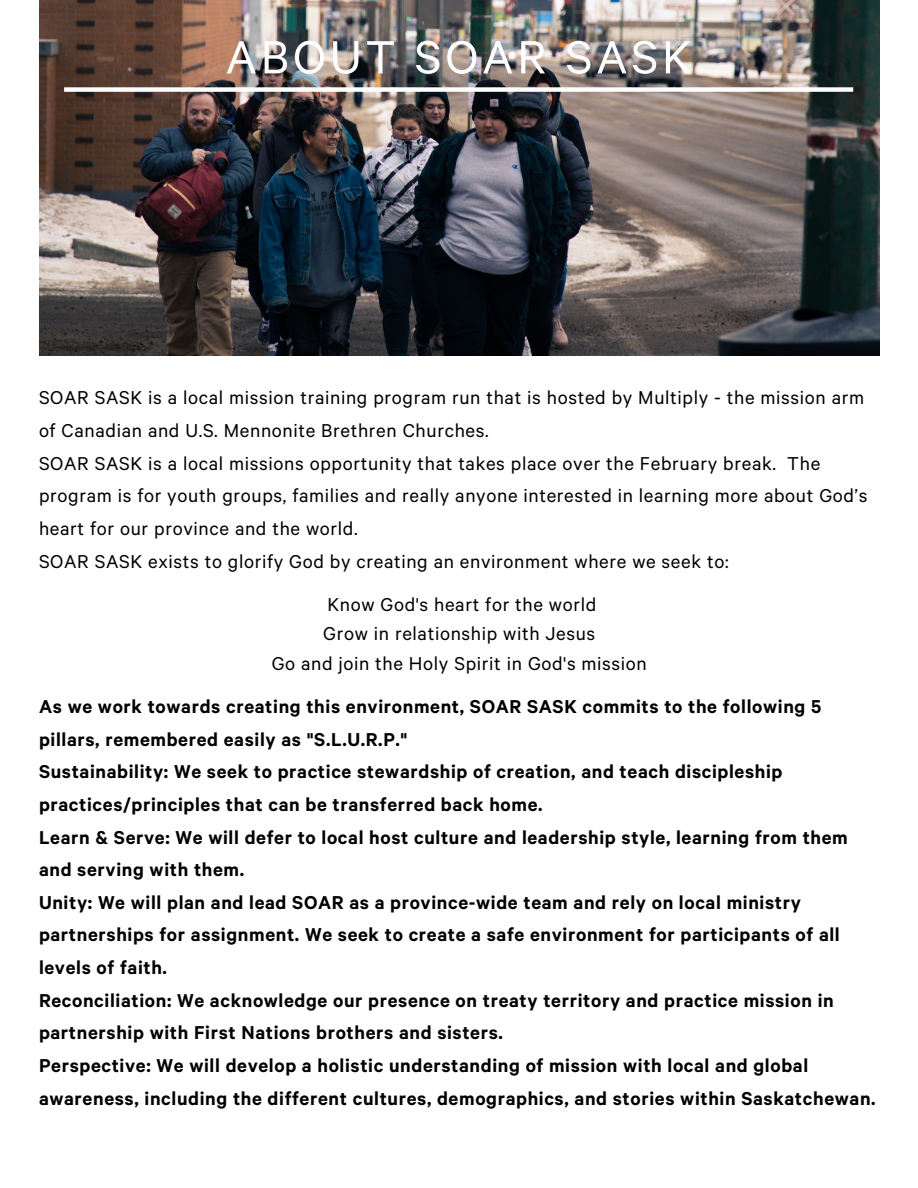
<style>
.page{position:relative;width:918px;height:1188px;background:#fff}
.page>*{position:absolute;margin:0;border:0;box-sizing:border-box;transform-origin:0 0}
.t1{font:52.5px "Calibre";letter-spacing:.075em;color:#fff}
.t2{font:600 21px/32.7px "Calibre";letter-spacing:.03em;color:#000}
.t3{font:21px/32.7px "Calibre";letter-spacing:.03em;color:#000}
</style>
<div class="page">
<img style="left:39px;top:0;width:840px;height:356px">
<div style="left:64px;top:87px;width:789px;height:5px;background:#fff"></div>
<p class="t1" style="left:226px;top:34px;width:468px">ABOUT SOAR SASK</p>
<p class="t3" style="left:39px;top:383px;width:827px">SOAR SASK is a local mission training program run that is hosted by Multiply - the mission arm of Canadian and U.S. Mennonite Brethren Churches.</p>
<p class="t3" style="left:39px;top:448px;width:830px">SOAR SASK is a local missions opportunity that takes place over the February break. The program is for youth groups, families and really anyone interested in learning more about God’s heart for our province and the world.</p>
<p class="t3" style="left:39px;top:546px;width:691px">SOAR SASK exists to glorify God by creating an environment where we seek to:</p>
<p class="t3" style="left:327px;top:589px;width:270px">Know God's heart for the world</p>
<p class="t3" style="left:323px;top:619px;width:273px">Grow in relationship with Jesus</p>
<p class="t3" style="left:272px;top:648px;width:377px">Go and join the Holy Spirit in God's mission</p>
<p class="t2" style="left:39px;top:692px;width:784px">As we work towards creating this environment, SOAR SASK commits to the following 5 pillars, remembered easily as "S.L.U.R.P."</p>
<p class="t2" style="left:39px;top:757px;width:745px">Sustainability: We seek to practice stewardship of creation, and teach discipleship practices/principles that can be transferred back home.</p>
<p class="t2" style="left:39px;top:822px;width:810px">Learn &amp; Serve: We will defer to local host culture and leadership style, learning from them and serving with them.</p>
<p class="t2" style="left:39px;top:887px;width:802px">Unity: We will plan and lead SOAR as a province-wide team and rely on local ministry partnerships for assignment. We seek to create a safe environment for participants of all levels of faith.</p>
<p class="t2" style="left:39px;top:985px;width:796px">Reconciliation: We acknowledge our presence on treaty territory and practice mission in partnership with First Nations brothers and sisters.</p>
<p class="t2" style="left:39px;top:1050px;width:838px">Perspective: We will develop a holistic understanding of mission with local and global awareness, including the different cultures, demographics, and stories within Saskatchewan.</p>
</div>
